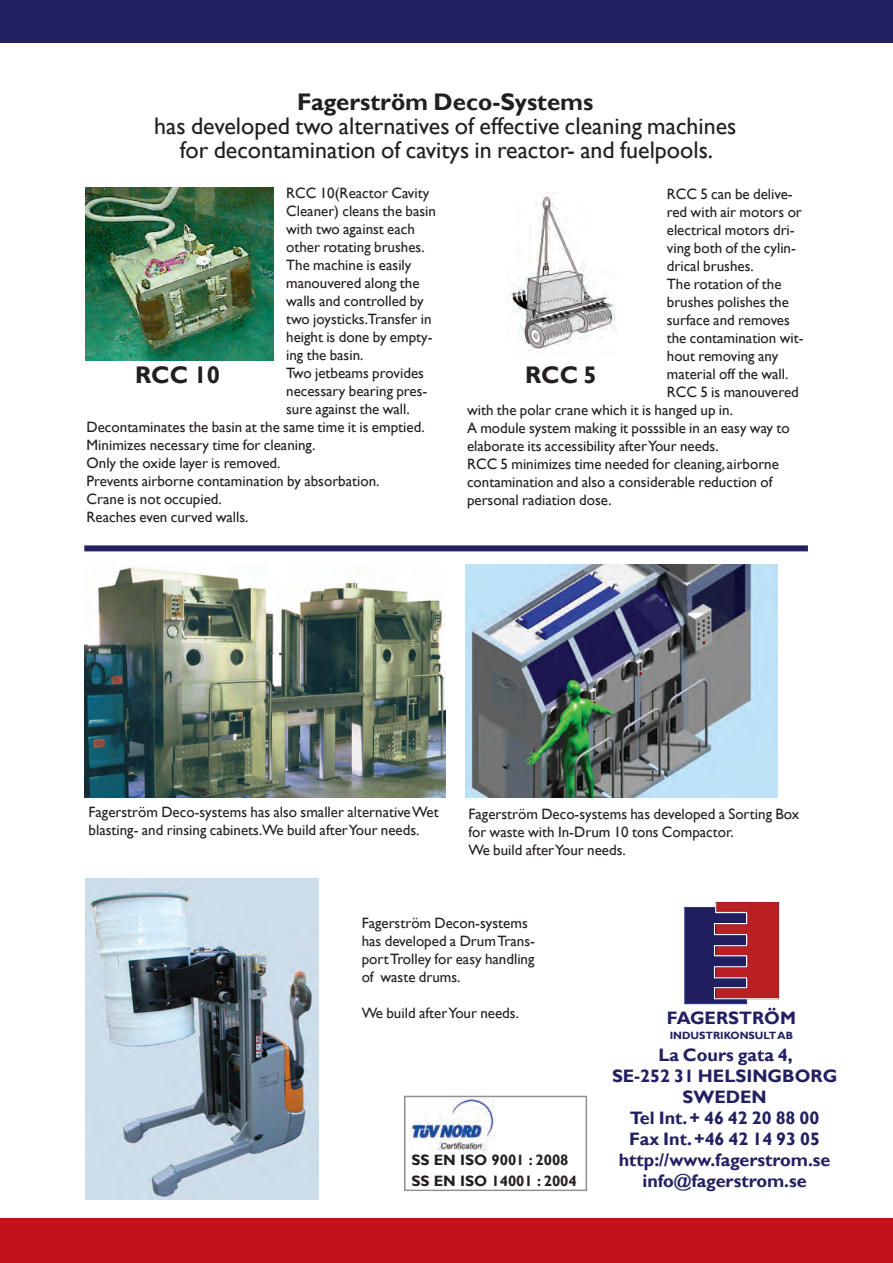
<style>
.page{position:relative;width:893px;height:1263px;background:#fff}
.page>*{position:absolute;margin:0;border:0;box-sizing:border-box;transform-origin:0 0}
.t1{font:24px/24px "Gill Sans";color:#231f20;text-align:center}
.t2{font:700 24px "Gill Sans";color:#231f20}
.t3{font:700 18px/21px "Gill Sans";color:#222062;text-align:center}
.t4{font:15px/18px "Gill Sans";color:#231f20}
.t5{font:700 15px/21.6px "Gill Sans";color:#231f20}
.t6{font:700 10.5px "Gill Sans";color:#222062}
</style>
<div class="page">
<div style="left:0;top:0;width:893px;height:43px;background:#222062"></div>
<div style="left:0;top:1219px;width:893px;height:44px;background:#c4121a"></div>
<svg style="left:684px;top:902px;width:96px;height:103px;background:#7b3453"></svg>
<img style="left:85px;top:187px;width:188px;height:174px">
<img style="left:84px;top:567px;width:362px;height:231px">
<img style="left:508px;top:196px;width:109px;height:156px">
<img style="left:465px;top:564px;width:313px;height:234px">
<img style="left:85px;top:878px;width:233px;height:321px">
<div style="left:84px;top:545px;width:724px;height:6px;background:#222062"></div>
<img style="left:410px;top:1098px;width:84px;height:52px">
<h1 class="t2" style="left:297px;top:87px;width:298px">Fagerström Deco-Systems</h1>
<h1 class="t1" style="left:154px;top:114px;width:584px">has developed two alternatives of effective cleaning machines for decontamination of cavitys in reactor- and fuelpools.</h1>
<p class="t4" style="left:667px;top:185px;width:127px">RCC 5 can be delive-</p>
<p class="t4" style="left:667px;top:203px;width:137px">red with air motors or</p>
<p class="t4" style="left:667px;top:221px;width:129px">electrical motors dri-</p>
<p class="t4" style="left:667px;top:239px;width:131px">ving both of the cylin-</p>
<p class="t4" style="left:667px;top:257px;width:88px">drical brushes.</p>
<p class="t4" style="left:667px;top:275px;width:116px">The rotation of the</p>
<p class="t4" style="left:667px;top:293px;width:124px">brushes polishes the</p>
<p class="t4" style="left:667px;top:311px;width:125px">surface and removes</p>
<p class="t4" style="left:667px;top:329px;width:138px">the contamination wit-</p>
<p class="t4" style="left:667px;top:347px;width:113px">hout removing any</p>
<p class="t4" style="left:667px;top:365px;width:123px">material off the wall.</p>
<p class="t4" style="left:667px;top:383px;width:134px">RCC 5 is manouvered</p>
<p class="t4" style="left:467px;top:401px;width:267px">with the polar crane which it is hanged up in.</p>
<p class="t4" style="left:467px;top:419px;width:324px">A module system making it posssible in an easy way to</p>
<p class="t4" style="left:467px;top:437px;width:253px">elaborate its accessibility after Your needs.</p>
<p class="t4" style="left:467px;top:455px;width:313px">RCC 5 minimizes time needed for cleaning, airborne</p>
<p class="t4" style="left:467px;top:473px;width:307px">contamination and also a considerable reduction of</p>
<p class="t4" style="left:467px;top:491px;width:146px">personal radiation dose.</p>
<p class="t4" style="left:286px;top:185px;width:145px">RCC 10(Reactor Cavity</p>
<p class="t4" style="left:286px;top:203px;width:151px">Cleaner) cleans the basin</p>
<p class="t4" style="left:286px;top:221px;width:130px">with two against each</p>
<p class="t4" style="left:286px;top:239px;width:140px">other rotating brushes.</p>
<p class="t4" style="left:286px;top:257px;width:127px">The machine is easily</p>
<p class="t4" style="left:286px;top:275px;width:135px">manouvered along the</p>
<p class="t4" style="left:286px;top:293px;width:139px">walls and controlled by</p>
<p class="t4" style="left:286px;top:311px;width:147px">two joysticks.Transfer in</p>
<p class="t4" style="left:286px;top:329px;width:148px">height is done by empty-</p>
<p class="t4" style="left:286px;top:347px;width:79px">ing the basin.</p>
<p class="t4" style="left:286px;top:365px;width:139px">Two jetbeams provides</p>
<p class="t4" style="left:286px;top:383px;width:143px">necessary bearing pres-</p>
<p class="t4" style="left:286px;top:401px;width:125px">sure against the wall.</p>
<p class="t4" style="left:87px;top:419px;width:340px">Decontaminates the basin at the same time it is emptied.</p>
<p class="t4" style="left:87px;top:437px;width:230px">Minimizes necessary time for cleaning.</p>
<p class="t4" style="left:87px;top:455px;width:196px">Only the oxide layer is removed.</p>
<p class="t4" style="left:87px;top:473px;width:294px">Prevents airborne contamination by absorbation.</p>
<p class="t4" style="left:87px;top:491px;width:137px">Crane is not occupied.</p>
<p class="t4" style="left:87px;top:509px;width:163px">Reaches even curved walls.</p>
<h1 class="t2" style="left:525px;top:360px;width:73px">RCC 5</h1>
<h1 class="t2" style="left:135px;top:361px;width:87px">RCC 10</h1>
<p class="t4" style="left:89px;top:803px;width:352px">Fagerström Deco-systems has also smaller alternative Wet blasting- and rinsing cabinets.We build after Your needs.</p>
<p class="t4" style="left:468px;top:805px;width:332px">Fagerström Deco-systems has developed a Sorting Box for waste with In-Drum 10 tons Compactor.<br>We build after Your needs.</p>
<p class="t4" style="left:362px;top:915px;width:175px">Fagerström Decon-systems has developed a Drum Trans&shy;port Trolley for easy handling of waste drums.</p>
<p class="t4" style="left:362px;top:1005px;width:159px">We build after Your needs.</p>
<p class="t5" style="left:411px;top:1149px;width:167px">SS EN ISO 9001 : 2008<br>SS EN ISO 14001 : 2004</p>
<p class="t3" style="left:667px;top:1008px;width:131px">FAGERSTRÖM</p>
<p class="t6" style="left:670px;top:1029px;width:125px">INDUSTRIKONSULT AB</p>
<p class="t3" style="left:612px;top:1045px;width:227px">La Cours gata 4,<br>SE-252 31 HELSINGBORG<br>SWEDEN<br>Tel Int. + 46 42 20 88 00<br>Fax Int. +46 42 14 93 05 http://www.fagerstrom.se info@fagerstrom.se</p>
</div>
